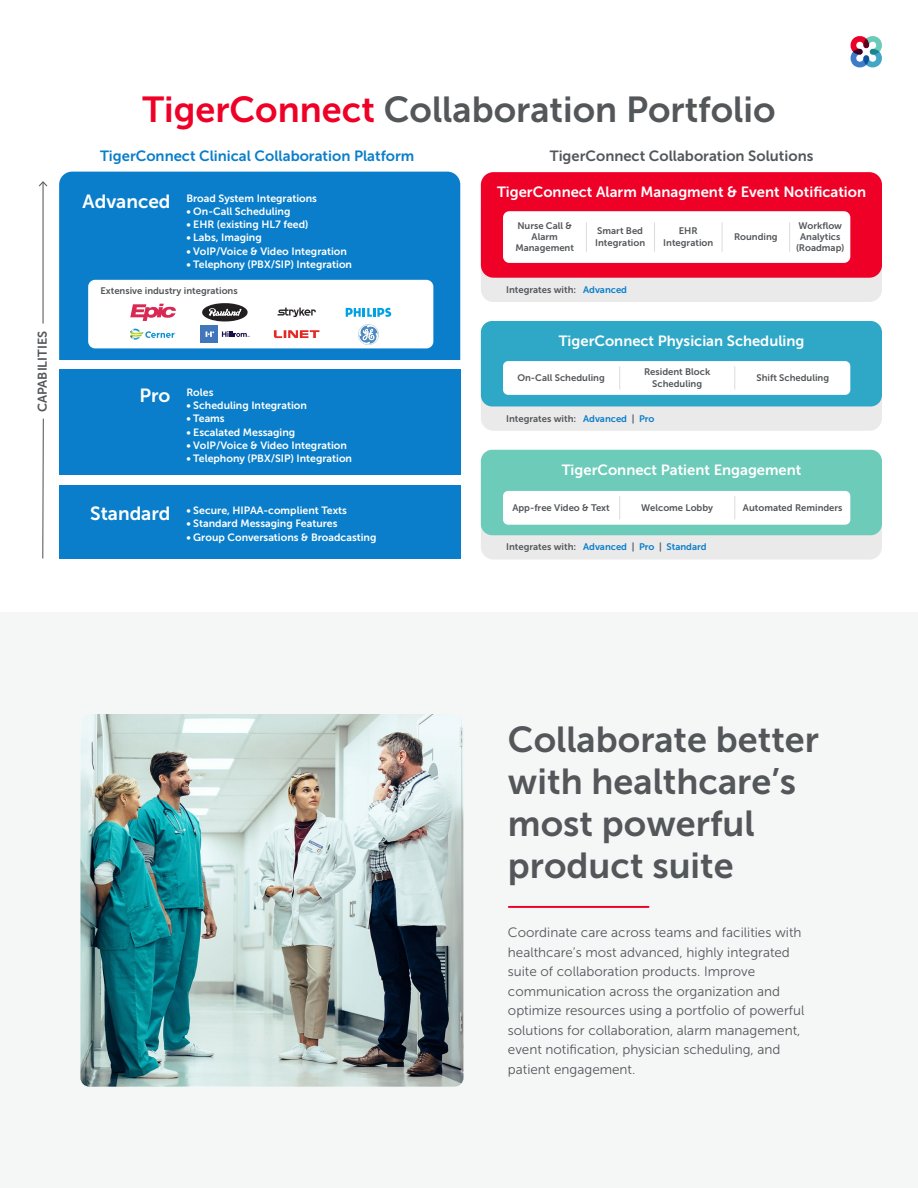
<style>
.page{position:relative;width:918px;height:1188px;background:#fff}
.page>*{position:absolute;margin:0;border:0;box-sizing:border-box;transform-origin:0 0}
.Sub_Header{font:36px/42px "Museo Sans 700";color:#54575a}
.t1{font:14.85px "Museo Sans 700";color:#fff}
.t2{font:14.85px "Museo Sans 700";color:#0a7eca}
.t3{font:14.85px "Museo Sans 700";color:#54575a}
.Body_Small{font:13.5px/19.5px "Museo Sans 300";color:#54575a}
.t4{font:12.6px "Museo Sans 700";color:#54575a}
.t5{font:10.5px "Museo Sans 700";color:#fff}
.t6{font:9.45px/11.4px "Museo Sans 700";color:#54575a;text-align:center}
.t7{font:9.45px "Museo Sans 700";color:#0a7eca}
.s1{color:#ef0027}
.s2{font-size:19.05px}
.s3{color:#0a7eca}
.s4{color:#54575a}
</style>
<div class="page">
<svg style="left:850px;top:36px;width:32px;height:32px"></svg>
<div style="left:0;top:613px;width:918px;height:575px;background:#f5f7f7"></div>
<img style="left:80px;top:714px;width:384px;height:373px">
<hr style="left:508px;top:906px;width:141px;height:2px;background:#ef0027">
<div style="left:59px;top:172px;width:401px;height:188px;background:#0a7eca"></div>
<div style="left:60px;top:370px;width:401px;height:105px;background:#0a7eca"></div>
<div style="left:60px;top:485px;width:401px;height:73px;background:#0a7eca"></div>
<div style="left:88px;top:280px;width:345px;height:68px;background:#fff;border-radius:7px"></div>
<div style="left:481px;top:325px;width:401px;height:106px;background:#eaeaea;border-radius:13px"></div>
<div style="left:481px;top:321px;width:401px;height:85px;background:#2fa8c7;border-radius:11px"></div>
<div style="left:503px;top:361px;width:347px;height:34px;background:#fff;border-radius:5px"></div>
<svg style="left:619px;top:366px;width:1px;height:24px"></svg>
<svg style="left:734px;top:366px;width:1px;height:24px"></svg>
<div style="left:481px;top:454px;width:401px;height:106px;background:#eaeaea;border-radius:13px"></div>
<div style="left:481px;top:450px;width:401px;height:85px;background:#6dcbb9;border-radius:11px"></div>
<div style="left:503px;top:491px;width:347px;height:34px;background:#fff;border-radius:5px"></div>
<svg style="left:619px;top:496px;width:1px;height:23px"></svg>
<svg style="left:734px;top:496px;width:1px;height:23px"></svg>
<div style="left:481px;top:196px;width:401px;height:106px;background:#eaeaea;border-radius:13px"></div>
<div style="left:481px;top:172px;width:401px;height:106px;background:#ef0027;border-radius:13px"></div>
<div style="left:503px;top:211px;width:347px;height:52px;background:#fff;border-radius:6px"></div>
<hr style="left:586px;top:222px;width:1px;height:30px;background:#ddd">
<hr style="left:654px;top:222px;width:1px;height:30px;background:#ddd">
<hr style="left:722px;top:222px;width:1px;height:30px;background:#ddd">
<hr style="left:789px;top:222px;width:1px;height:30px;background:#ddd">
<svg style="left:42px;top:418px;width:2px;height:141px"></svg>
<hr style="left:43px;top:182px;width:1px;height:142px;background:#54575a">
<svg style="left:39px;top:181px;width:8px;height:5px"></svg>
<svg style="left:278px;top:308px;width:38px;height:9px"></svg>
<svg style="left:346px;top:308px;width:45px;height:9px"></svg>
<img style="left:359px;top:324px;width:19px;height:20px">
<svg style="left:130px;top:329px;width:46px;height:11px"></svg>
<svg style="left:130px;top:304px;width:46px;height:17px"></svg>
<svg style="left:202px;top:303px;width:46px;height:18px"></svg>
<svg style="left:274px;top:330px;width:45px;height:8px"></svg>
<div style="left:200px;top:326px;width:17px;height:17px;background:#4276ba"></div>
<svg style="left:206px;top:331px;width:8px;height:6px"></svg>
<svg style="left:222px;top:331px;width:28px;height:6px"></svg>
<p class="t4" style="left:35px;top:412px;width:83px;rotate:-90deg">CAPABILITIES</p>
<p class="Sub_Header" style="left:142px;top:89px;width:635px"><span class="s1">TigerConnect</span> Collaboration Portfolio</p>
<p class="t2" style="left:100px;top:148px;width:316px">TigerConnect Clinical Collaboration Platform</p>
<p class="t3" style="left:550px;top:148px;width:265px">TigerConnect Collaboration Solutions</p>
<p class="t5" style="left:83px;top:192px;width:236px"><span class="s2">Advanced</span> Broad System Integrations</p>
<p class="t5" style="left:186px;top:206px;width:106px">• On-Call Scheduling</p>
<p class="t5" style="left:186px;top:219px;width:124px">• EHR (existing HL7 feed)</p>
<p class="t5" style="left:186px;top:232px;width:77px">• Labs, Imaging</p>
<p class="t5" style="left:186px;top:245px;width:162px">• VoIP/Voice &amp; Video Integration</p>
<p class="t5" style="left:186px;top:258px;width:167px">• Telephony (PBX/SIP) Integration</p>
<p class="t6" style="left:100px;top:285px;width:139px">Extensive industry integrations</p>
<p class="t5" style="left:140px;top:387px;width:75px"><span class="s2">Pro</span> Roles</p>
<p class="t5" style="left:186px;top:400px;width:122px">• Scheduling Integration</p>
<p class="t5" style="left:186px;top:413px;width:40px">• Teams</p>
<p class="t5" style="left:186px;top:426px;width:110px">• Escalated Messaging</p>
<p class="t5" style="left:186px;top:439px;width:162px">• VoIP/Voice &amp; Video Integration</p>
<p class="t5" style="left:186px;top:453px;width:167px">• Telephony (PBX/SIP) Integration</p>
<p class="t5" style="left:90px;top:505px;width:258px"><span class="s2">Standard</span> • Secure, HIPAA-complient Texts</p>
<p class="t5" style="left:186px;top:518px;width:153px">• Standard Messaging Features</p>
<p class="t5" style="left:186px;top:531px;width:192px">• Group Conversations &amp; Broadcasting</p>
<p class="t1" style="left:497px;top:183px;width:371px">TigerConnect Alarm Managment &amp; Event Notification</p>
<p class="t6" style="left:515px;top:220px;width:60px">Nurse Call &amp;<br>Alarm<br>Management</p>
<p class="t6" style="left:506px;top:284px;width:122px">Integrates with: <span class="s3">Advanced</span></p>
<p class="t6" style="left:595px;top:225px;width:52px;text-align:left">Smart Bed<br>Integration</p>
<p class="t6" style="left:663px;top:225px;width:52px">EHR<br>Integration</p>
<p class="t6" style="left:734px;top:231px;width:45px">Rounding</p>
<p class="t6" style="left:796px;top:220px;width:50px">Workflow<br>Analytics (Roadmap)</p>
<p class="t1" style="left:559px;top:333px;width:247px">TigerConnect Physician Scheduling</p>
<p class="t6" style="left:517px;top:372px;width:89px">On-Call Scheduling</p>
<p class="t6" style="left:756px;top:372px;width:74px">Shift Scheduling</p>
<p class="t6" style="left:644px;top:366px;width:68px">Resident Block<br>Scheduling</p>
<p class="t6" style="left:506px;top:413px;width:150px">Integrates with: <span class="s3">Advanced</span> | <span class="s3">Pro</span></p>
<p class="t1" style="left:562px;top:462px;width:241px">TigerConnect Patient Engagement</p>
<p class="t6" style="left:512px;top:502px;width:99px">App-free Video &amp; Text</p>
<p class="t6" style="left:641px;top:502px;width:73px">Welcome Lobby</p>
<p class="t6" style="left:743px;top:502px;width:101px">Automated Reminders</p>
<p class="t7" style="left:506px;top:542px;width:202px"><span class="s4">Integrates with:</span> Advanced <span class="s4">|</span> Pro <span class="s4">|</span> Standard</p>
<p class="Sub_Header" style="left:508px;top:719px;width:313px">Collaborate better with healthcare’s most powerful product suite</p>
<p class="Body_Small" style="left:508px;top:923px;width:298px">Coordinate care across teams and facilities with healthcare’s most advanced, highly integrated suite of collaboration products. Improve communication across the organization and optimize resources using a portfolio of powerful solutions for collaboration, alarm management, event notification, physician scheduling, and patient engagement.</p>
</div>
